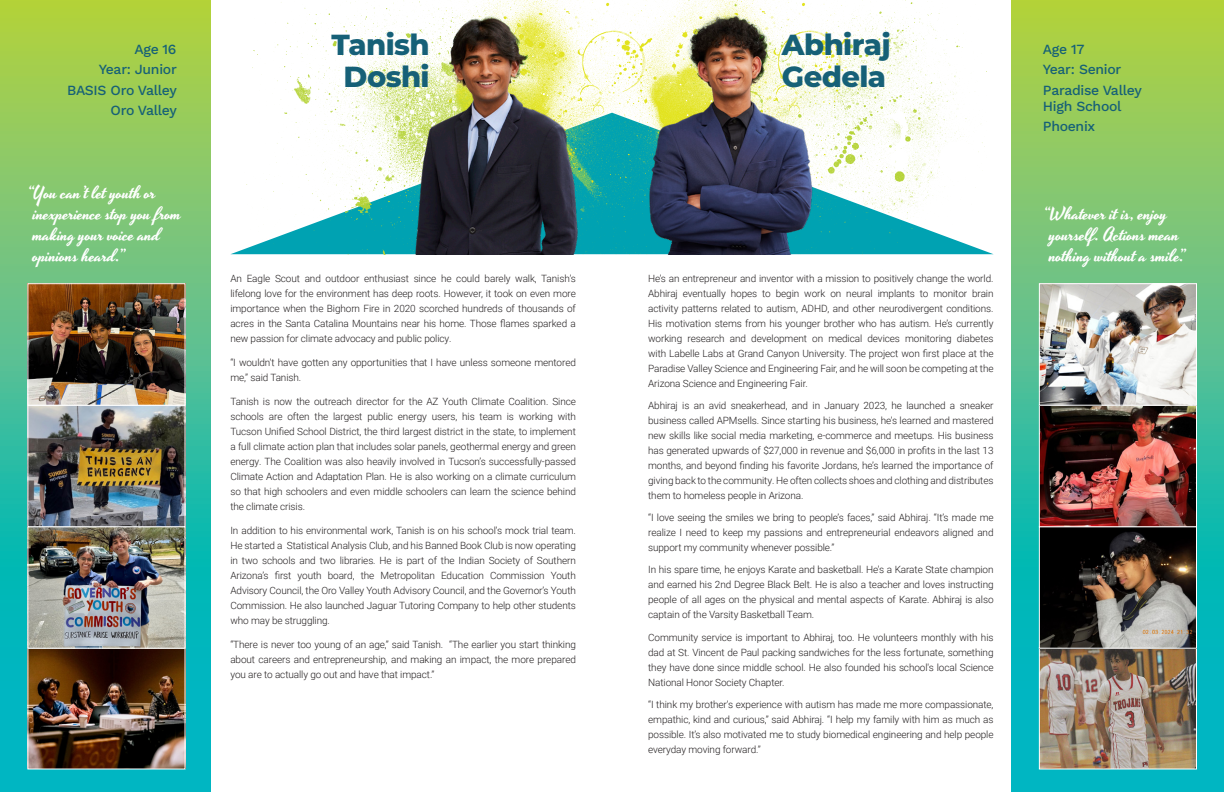
<style>
.page{position:relative;width:1224px;height:792px;background:#fff}
.page>*{position:absolute;margin:0;border:0;box-sizing:border-box;transform-origin:0 0}
.t1{font:800 29px/32px "Montserrat";letter-spacing:-.02em;color:#166077}
.t2{font:18px/21px "Yesteryear";letter-spacing:-.01em;color:#fff}
.t3{font:500 14px/20.5px "Work Sans";letter-spacing:-.02em;color:#166077}
.t4{font:300 10px/15px "Roboto";letter-spacing:-.01em;color:#231f20;text-align:justify}
</style>
<div class="page">
<svg style="left:1012px;top:0;width:212px;height:792px;background:#6ac47b"></svg>
<svg style="left:0;top:0;width:211px;height:792px;background:#6ac47b"></svg>
<img style="left:535px;top:0;width:112px;height:254px">
<img style="left:689px;top:0;width:298px;height:255px">
<img style="left:245px;top:0;width:290px;height:254px">
<img style="left:1041px;top:649px;width:154px;height:119px">
<div style="left:1039px;top:647px;width:158px;height:123px;border:1px solid #fff"></div>
<svg style="left:1041px;top:528px;width:154px;height:119px;background:#49423b"></svg>
<div style="left:1039px;top:526px;width:158px;height:123px;border:1px solid #fff"></div>
<img style="left:1041px;top:407px;width:154px;height:118px">
<div style="left:1039px;top:405px;width:158px;height:122px;border:1px solid #fff"></div>
<img style="left:1041px;top:285px;width:154px;height:119px">
<div style="left:1039px;top:283px;width:158px;height:123px;border:1px solid #fff"></div>
<img style="left:29px;top:649px;width:155px;height:119px">
<div style="left:27px;top:647px;width:159px;height:123px;border:1px solid #fff"></div>
<img style="left:29px;top:528px;width:155px;height:119px">
<div style="left:27px;top:526px;width:159px;height:123px;border:1px solid #fff"></div>
<img style="left:29px;top:407px;width:155px;height:118px">
<div style="left:27px;top:405px;width:159px;height:122px;border:1px solid #fff"></div>
<img style="left:29px;top:285px;width:155px;height:119px">
<div style="left:27px;top:283px;width:159px;height:123px;border:1px solid #fff"></div>
<img style="left:627px;top:2px;width:186px;height:252px">
<h3 class="t3" style="left:67px;top:38px;width:111px;text-align:right">Age 16<br>Year: Junior<br>BASIS Oro Valley<br>Oro Valley</h3>
<h2 class="t2" style="left:33px;top:183px;width:150px;text-indent:-6px">“You can’t let youth or inexperience stop you from making your voice and opinions heard.”</h2>
<h1 class="t1" style="left:331px;top:27px;width:100px;text-align:center">Tanish<br>Doshi</h1>
<p class="t4" style="left:230px;top:270px;width:347px">An Eagle Scout and outdoor enthusiast since he could barely walk, Tanish’s lifelong love for the environment has deep roots. However, it took on even more importance when the Bighorn Fire in 2020 scorched hundreds of thousands of acres in the Santa Catalina Mountains near his home. Those flames sparked a new passion for climate advocacy and public policy.</p>
<p class="t4" style="left:230px;top:354px;width:347px">“I wouldn’t have gotten any opportunities that I have unless someone mentored me,” said Tanish.</p>
<p class="t4" style="left:230px;top:393px;width:347px">Tanish is now the outreach director for the AZ Youth Climate Coalition. Since schools are often the largest public energy users, his team is working with Tucson Unified School District, the third largest district in the state, to implement a full climate action plan that includes solar panels, geothermal energy and green energy. The Coalition was also heavily involved in Tucson’s successfully-passed Climate Action and Adaptation Plan. He is also working on a climate curriculum so that high schoolers and even middle schoolers can learn the science behind the climate crisis.</p>
<p class="t4" style="left:230px;top:522px;width:347px">In addition to his environmental work, Tanish is on his school’s mock trial team.<br>He started a Statistical Analysis Club, and his Banned Book Club is now operating in two schools and two libraries. He is part of the Indian Society of Southern Arizona’s first youth board, the Metropolitan Education Commission Youth Advisory Council, the Oro Valley Youth Advisory Council, and the Governor’s Youth Commission. He also launched Jaguar Tutoring Company to help other students who may be struggling.</p>
<p class="t4" style="left:230px;top:636px;width:347px">“There is never too young of an age,” said Tanish. “The earlier you start thinking about careers and entrepreneurship, and making an impact, the more prepared you are to actually go out and have that impact.”</p>
<h1 class="t1" style="left:782px;top:27px;width:110px">Abhiraj<br>Gedela</h1>
<p class="t4" style="left:648px;top:270px;width:347px">He’s an entrepreneur and inventor with a mission to positively change the world.<br>Abhiraj eventually hopes to begin work on neural implants to monitor brain activity patterns related to autism, ADHD, and other neurodivergent conditions.<br>His motivation stems from his younger brother who has autism. He’s currently working research and development on medical devices monitoring diabetes with Labelle Labs at Grand Canyon University. The project won first place at the Paradise Valley Science and Engineering Fair, and he will soon be competing at the Arizona Science and Engineering Fair.</p>
<p class="t4" style="left:648px;top:398px;width:347px">Abhiraj is an avid sneakerhead, and in January 2023, he launched a sneaker business called APMsells. Since starting his business, he’s learned and mastered new skills like social media marketing, e-commerce and meetups. His business has generated upwards of $27,000 in revenue and $6,000 in profits in the last 13 months, and beyond finding his favorite Jordans, he’s learned the importance of giving back to the community. He often collects shoes and clothing and distributes them to homeless people in Arizona.</p>
<p class="t4" style="left:648px;top:510px;width:347px">“I love seeing the smiles we bring to people’s faces,” said Abhiraj. “It’s made me realize I need to keep my passions and entrepreneurial endeavors aligned and support my community whenever possible.”</p>
<p class="t4" style="left:648px;top:562px;width:347px">In his spare time, he enjoys Karate and basketball. He’s a Karate State champion and earned his 2nd Degree Black Belt. He is also a teacher and loves instructing people of all ages on the physical and mental aspects of Karate. Abhiraj is also captain of the Varsity Basketball Team.</p>
<p class="t4" style="left:648px;top:629px;width:347px">Community service is important to Abhiraj, too. He volunteers monthly with his dad at St. Vincent de Paul packing sandwiches for the less fortunate, something they have done since middle school. He also founded his school's local Science National Honor Society Chapter.</p>
<p class="t4" style="left:648px;top:696px;width:347px">“I think my brother’s experience with autism has made me more compassionate, empathic, kind and curious,” said Abhiraj. “I help my family with him as much as possible. It’s also motivated me to study biomedical engineering and help people everyday moving forward.”</p>
<h3 class="t3" style="left:1043px;top:38px;width:100px">Age 17<br>Year: Senior<br>Paradise Valley</h3>
<h3 class="t3" style="left:1043px;top:95px;width:80px">High School<br>Phoenix</h3>
<h2 class="t2" style="left:1049px;top:204px;width:137px;text-indent:-6px">“Whatever it is, enjoy yourself. Actions mean nothing without a smile.”</h2>
</div>
